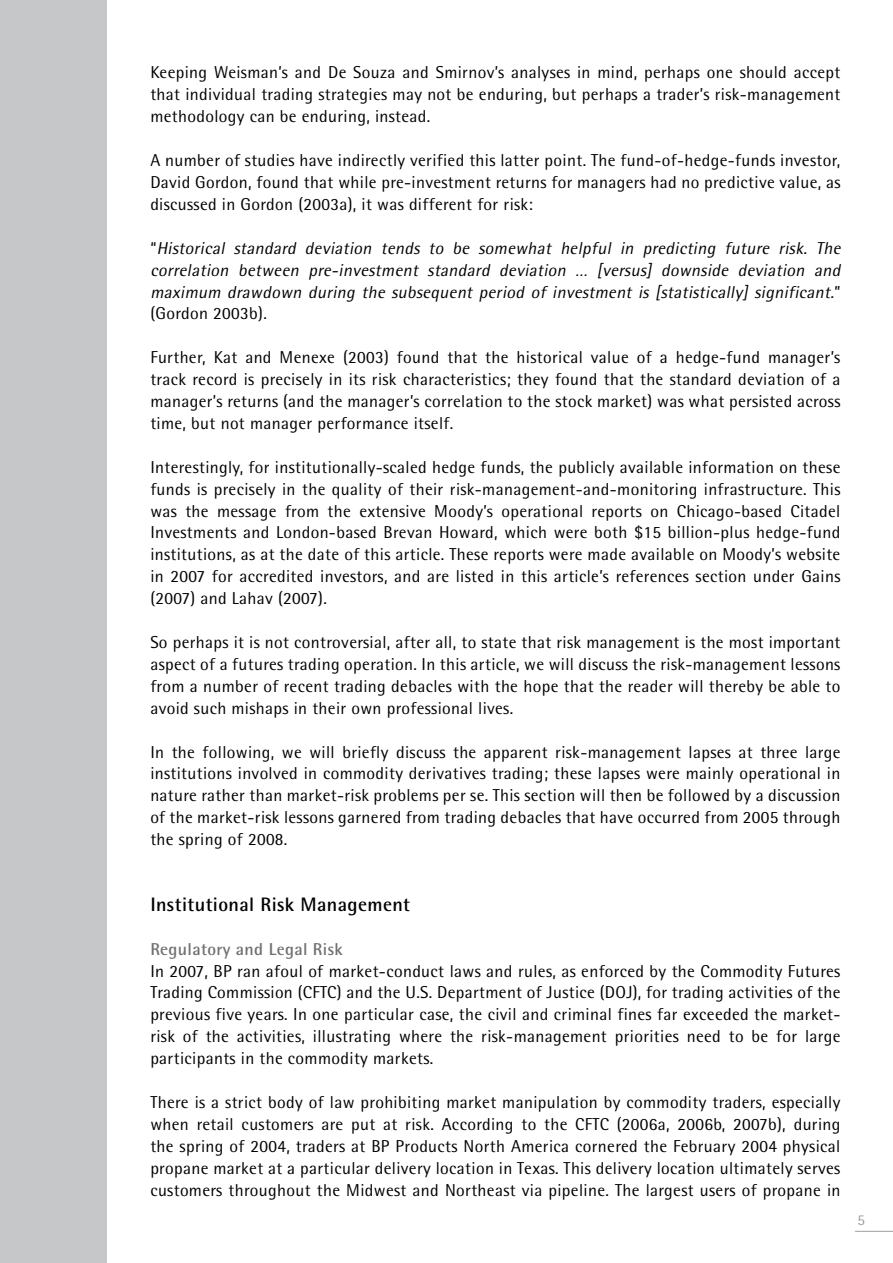
<style>
.page{position:relative;width:893px;height:1263px;background:#fff}
.page>*{position:absolute;margin:0;border:0;box-sizing:border-box;transform-origin:0 0}
.t1{font:700 19.5px "Rotis Semi Sans";letter-spacing:.02em;color:#000}
.t2{font:17.25px/21.9px "Rotis Semi Sans";letter-spacing:.02em;color:#000;text-align:justify}
.t3{font:italic 17.25px/21.9px "Rotis Semi Sans";color:#000}
.t4{font:700 17.25px "Rotis Semi Sans";letter-spacing:.02em;color:#707172}
.t5{font:15px "Rotis Semi Sans";color:#9c9e9f}
.s1{font-style:normal}
</style>
<div class="page">
<div style="left:0;top:0;width:106px;height:1263px;background:#c6c7c8"></div>
<hr style="left:855px;top:1231px;width:38px;height:1px;background:#9c9e9f">
<p class="t2" style="left:150px;top:62px;width:692px">Keeping Weisman’s and De Souza and Smirnov’s analyses in mind, perhaps one should accept that individual trading strategies may not be enduring, but perhaps a trader’s risk-management methodology can be enduring, instead.</p>
<p class="t2" style="left:150px;top:149px;width:692px">A number of studies have indirectly verified this latter point. The fund-of-hedge-funds investor, David Gordon, found that while pre-investment returns for managers had no predictive value, as discussed in Gordon (2003a), it was different for risk:</p>
<p class="t3" style="left:150px;top:237px;width:695px"><span class="s1">“</span> Historical standard deviation tends to be somewhat helpful in predicting future risk. The correlation between pre-investment standard deviation … [versus] downside deviation and maximum drawdown during the subsequent period of investment is [statistically] significant.<span class="s1">” (Gordon 2003b).</span></p>
<p class="t2" style="left:150px;top:346px;width:692px">Further, Kat and Menexe (2003) found that the historical value of a hedge-fund manager’s track record is precisely in its risk characteristics; they found that the standard deviation of a manager’s returns (and the manager’s correlation to the stock market) was what persisted across time, but not manager performance itself.</p>
<p class="t2" style="left:150px;top:456px;width:692px">Interestingly, for institutionally-scaled hedge funds, the publicly available information on these funds is precisely in the quality of their risk-management-and-monitoring infrastructure. This was the message from the extensive Moody’s operational reports on Chicago-based Citadel Investments and London-based Brevan Howard, which were both $15 billion-plus hedge-fund institutions, as at the date of this article. These reports were made available on Moody’s website in 2007 for accredited investors, and are listed in this article’s references section under Gains (2007) and Lahav (2007).</p>
<p class="t2" style="left:150px;top:631px;width:692px">So perhaps it is not controversial, after all, to state that risk management is the most important aspect of a futures trading operation. In this article, we will discuss the risk-management lessons from a number of recent trading debacles with the hope that the reader will thereby be able to avoid such mishaps in their own professional lives.</p>
<p class="t2" style="left:150px;top:741px;width:692px">In the following, we will briefly discuss the apparent risk-management lapses at three large institutions involved in commodity derivatives trading; these lapses were mainly operational in nature rather than market-risk problems per se. This section will then be followed by a discussion of the market-risk lessons garnered from trading debacles that have occurred from 2005 through the spring of 2008.</p>
<p class="t1" style="left:150px;top:892px;width:261px">Institutional Risk Management</p>
<p class="t4" style="left:150px;top:938px;width:194px">Regulatory and Legal Risk</p>
<p class="t2" style="left:150px;top:959px;width:692px">In 2007, BP ran afoul of market-conduct laws and rules, as enforced by the Commodity Futures Trading Commission (CFTC) and the U.S. Department of Justice (DOJ), for trading activities of the previous five years. In one particular case, the civil and criminal fines far exceeded the market&shy;risk of the activities, illustrating where the risk-management priorities need to be for large participants in the commodity markets.</p>
<p class="t2" style="left:150px;top:1091px;width:692px">There is a strict body of law prohibiting market manipulation by commodity traders, especially when retail customers are put at risk. According to the CFTC (2006a, 2006b, 2007b), during the spring of 2004, traders at BP Products North America cornered the February 2004 physical propane market at a particular delivery location in Texas. This delivery location ultimately serves customers throughout the Midwest and Northeast via pipeline. The largest users of propane in</p>
<p class="t5" style="left:858px;top:1211px;width:9px">5</p>
</div>
